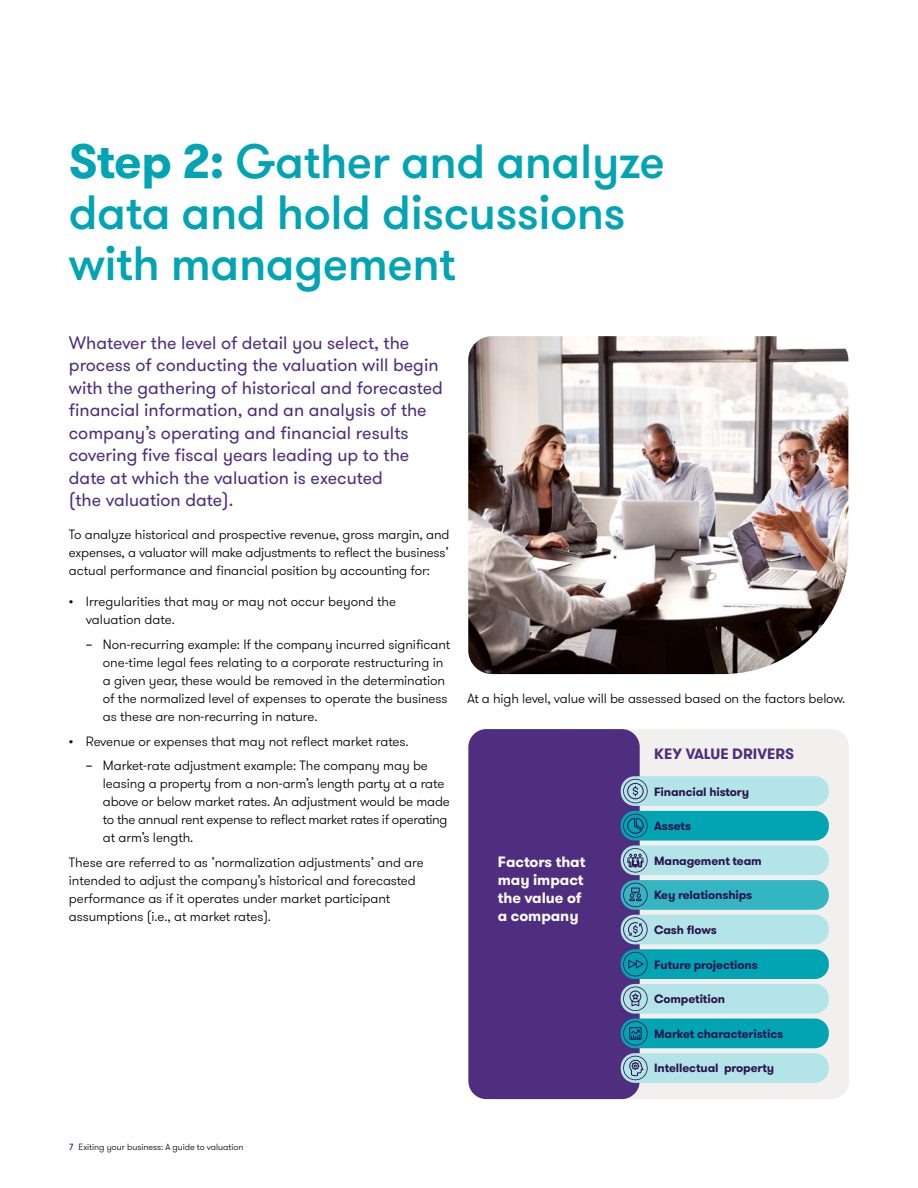
<style>
.page{position:relative;width:918px;height:1188px;background:#fff}
.page>*{position:absolute;margin:0;border:0;box-sizing:border-box;transform-origin:0 0}
.Body_H1_Headline_two_Bold_32_pt{font:500 48px/51px "GT Walsheim Pro";letter-spacing:-.01em;color:#00a4b3}
.Body_Opening_Paragraph_purple{font:18px/22.5px "GT Walsheim Pro";color:#4f2d7f}
.Body_White_text_in_graphic{font:700 15px/18px "GT Walsheim Pro";letter-spacing:-.005em;color:#fff}
.Body_Graphic_headline{font:700 15px "GT Walsheim Pro";color:#4f2d7f}
.Body_Body_text{font:300 13.5px/18px "GT Walsheim Pro";letter-spacing:-.005em;color:#000}
.Body_Value_drivers{font:700 12px "GT Walsheim Pro";letter-spacing:-.01em;color:#2b144d}
.t1{font:300 9px "GT Walsheim Pro";letter-spacing:-.005em;color:#000}
.s1{font-weight:700}
.s2{font-weight:400}
.s3{font-weight:500;color:#4f2d7f}
</style>
<div class="page">
<img style="left:468px;top:336px;width:380px;height:338px">
<div style="left:559px;top:729px;width:290px;height:370px;background:#f2f0ee;border-radius:18px"></div>
<div style="left:468px;top:729px;width:172px;height:370px;background:#4f2d7f;border-radius:18px"></div>
<div style="left:621px;top:776px;width:208px;height:30px;background:#b3e4e8;border-radius:14px"></div>
<svg style="left:623px;top:779px;width:25px;height:24px"></svg>
<div style="left:621px;top:811px;width:208px;height:30px;background:#00a4b3;border-radius:14px"></div>
<svg style="left:623px;top:814px;width:25px;height:24px"></svg>
<div style="left:621px;top:845px;width:208px;height:30px;background:#b3e4e8;border-radius:14px"></div>
<svg style="left:623px;top:848px;width:25px;height:25px"></svg>
<div style="left:621px;top:880px;width:208px;height:30px;background:#33b6c2;border-radius:14px"></div>
<svg style="left:623px;top:883px;width:25px;height:24px"></svg>
<div style="left:621px;top:915px;width:208px;height:29px;background:#b3e4e8;border-radius:14px"></div>
<svg style="left:623px;top:917px;width:25px;height:25px"></svg>
<div style="left:621px;top:949px;width:208px;height:30px;background:#00a4b3;border-radius:14px"></div>
<svg style="left:623px;top:952px;width:25px;height:24px"></svg>
<div style="left:621px;top:984px;width:208px;height:30px;background:#b3e4e8;border-radius:14px"></div>
<svg style="left:623px;top:987px;width:25px;height:24px"></svg>
<div style="left:621px;top:1019px;width:208px;height:29px;background:#00a4b3;border-radius:14px"></div>
<svg style="left:623px;top:1021px;width:25px;height:25px"></svg>
<div style="left:621px;top:1053px;width:208px;height:30px;background:#b3e4e8;border-radius:14px"></div>
<svg style="left:623px;top:1056px;width:25px;height:24px"></svg>
<h1 class="Body_H1_Headline_two_Bold_32_pt" style="left:69px;top:137px;width:598px"><span class="s1">Step 2:</span> Gather and analyze data and hold discussions with management</h1>
<p class="Body_Opening_Paragraph_purple" style="left:69px;top:332px;width:375px">Whatever the level of detail you select, the process of conducting the valuation will begin with the gathering of historical and forecasted financial information, and an analysis of the company’s operating and financial results covering five fiscal years leading up to the date at which the valuation is executed<br>(the valuation date).</p>
<p class="Body_Body_text" style="left:69px;top:526px;width:382px;text-align:justify">To analyze historical and prospective revenue, gross margin, and expenses, a valuator will make adjustments to reflect the business’ actual performance and financial position by accounting for:</p>
<p class="Body_Body_text" style="left:86px;top:593px;width:312px;text-indent:-17px">• Irregularities that may or may not occur beyond the valuation date.</p>
<p class="Body_Body_text" style="left:103px;top:636px;width:349px;text-indent:-17px"><span class="s2">–</span> Non-recurring example: If the company incurred significant one-time legal fees relating to a corporate restructuring in a given year, these would be removed in the determination of the normalized level of expenses to operate the business as these are non-recurring in nature.</p>
<p class="Body_Body_text" style="left:69px;top:732px;width:341px">• Revenue or expenses that may not reflect market rates.</p>
<p class="Body_Body_text" style="left:103px;top:757px;width:349px;text-indent:-17px"><span class="s2">–</span> Market-rate adjustment example: The company may be leasing a property from a non-arm’s length party at a rate above or below market rates. An adjustment would be made to the annual rent expense to reflect market rates if operating at arm’s length.</p>
<p class="Body_Body_text" style="left:69px;top:854px;width:356px">These are referred to as ’normalization adjustments’ and are intended to adjust the company’s historical and forecasted performance as if it operates under market participant assumptions (i.e., at market rates).</p>
<p class="Body_Body_text" style="left:468px;top:690px;width:379px">At a high level, value will be assessed based on the factors below.</p>
<p class="Body_White_text_in_graphic" style="left:498px;top:853px;width:89px">Factors that may impact the value of a company</p>
<h2 class="Body_Graphic_headline" style="left:654px;top:744px;width:142px">KEY VALUE DRIVERS</h2>
<p class="Body_Value_drivers" style="left:654px;top:784px;width:97px">Financial history</p>
<p class="Body_Value_drivers" style="left:654px;top:818px;width:39px">Assets</p>
<p class="Body_Value_drivers" style="left:654px;top:853px;width:109px">Management team</p>
<p class="Body_Value_drivers" style="left:654px;top:887px;width:100px">Key relationships</p>
<p class="Body_Value_drivers" style="left:654px;top:922px;width:64px">Cash flows</p>
<p class="Body_Value_drivers" style="left:654px;top:957px;width:105px">Future projections</p>
<p class="Body_Value_drivers" style="left:654px;top:991px;width:72px">Competition</p>
<p class="Body_Value_drivers" style="left:654px;top:1026px;width:131px">Market characteristics</p>
<p class="Body_Value_drivers" style="left:654px;top:1060px;width:122px">Intellectual property</p>
<p class="t1" style="left:69px;top:1141px;width:176px"><span class="s3">7</span> Exiting your business: A guide to valuation</p>
</div>
